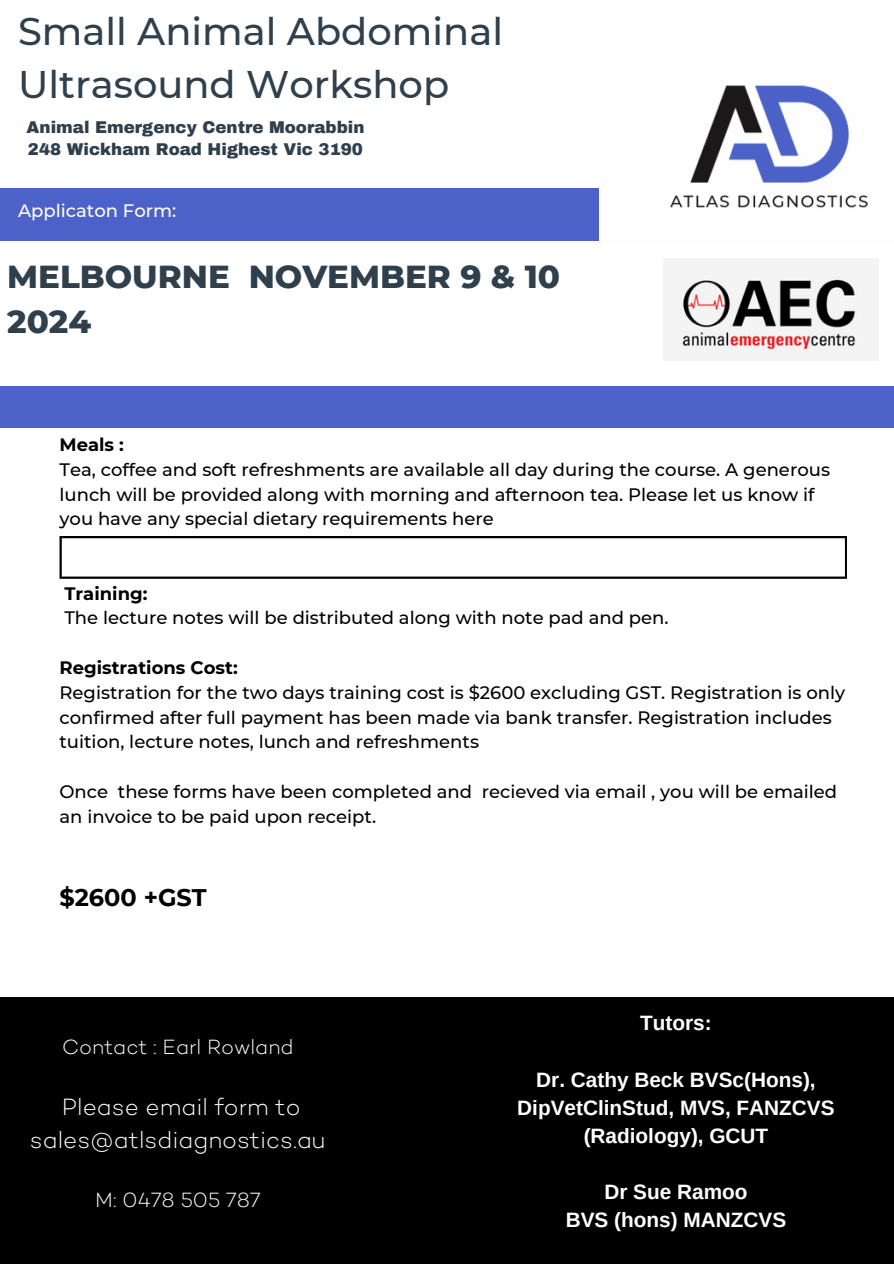
<style>
.page{position:relative;width:894px;height:1264px;background:#fff}
.page>*{position:absolute;margin:0;border:0;box-sizing:border-box;transform-origin:0 0}
.t1{font:500 38.4px/52.8px "Montserrat";color:#2f3f4c}
.t2{font:800 32.4px/45.2px "Montserrat";color:#2f3f4c}
.t3{font:24px/32.7px "Campton Light DEMO";color:#fff;text-align:center}
.t4{font:700 24px "Montserrat";color:#000}
.t5{font:21px "Campton Light DEMO";color:#fff}
.t6{font:700 20.7px/28.2px "Arimo";color:#fff;text-align:center}
.t7{font:500 18px/24.8px "Montserrat";color:#000}
.t8{font:700 18px "Montserrat";color:#000}
.t9{font:500 18px "Montserrat";color:#fff}
.t10{font:900 16.65px "Archivo";color:#2f3f4c}
</style>
<div class="page">
<div style="left:0;top:188px;width:646px;height:53px;background:#4c62c8"></div>
<div style="left:0;top:386px;width:893px;height:42px;background:#4c62c8"></div>
<div style="left:0;top:997px;width:893px;height:266px;background:#000"></div>
<img style="left:599px;top:85px;width:270px;height:156px">
<svg style="left:59px;top:536px;width:787px;height:43px"></svg>
<img style="left:663px;top:258px;width:214px;height:103px">
<p class="t1" style="left:18px;top:5px;width:486px">Small Animal Abdominal<br>Ultrasound Workshop</p>
<h6 class="t10" style="left:27px;top:118px;width:339px">Animal Emergency Centre Moorabbin</h6>
<h6 class="t10" style="left:28px;top:141px;width:336px">248 Wickham Road Highest Vic 3190</h6>
<p class="t9" style="left:18px;top:200px;width:160px">Applicaton Form:</p>
<h6 class="t2" style="left:7px;top:254px;width:554px">MELBOURNE NOVEMBER 9 &amp; 10<br>2024</h6>
<h2 class="t8" style="left:59px;top:433px;width:66px">Meals :</h2>
<p class="t7" style="left:59px;top:457px;width:771px">Tea, coffee and soft refreshments are available all day during the course. A generous lunch will be provided along with morning and afternoon tea. Please let us know if you have any special dietary requirements here</p>
<p class="t8" style="left:64px;top:582px;width:85px">Training:</p>
<p class="t7" style="left:64px;top:605px;width:605px">The lecture notes will be distributed along with note pad and pen.</p>
<h1 class="t8" style="left:59px;top:656px;width:180px">Registrations Cost:</h1>
<p class="t7" style="left:59px;top:680px;width:787px">Registration for the two days training cost is $2600 excluding GST. Registration is only confirmed after full payment has been made via bank transfer. Registration includes tuition, lecture notes, lunch and refreshments</p>
<p class="t7" style="left:59px;top:779px;width:779px">Once these forms have been completed and recieved via email , you will be emailed an invoice to be paid upon receipt.</p>
<p class="t4" style="left:59px;top:882px;width:149px">$2600 +GST</p>
<p class="t5" style="left:62px;top:1032px;width:233px">Contact : Earl Rowland</p>
<p class="t3" style="left:30px;top:1090px;width:297px">Please email form to sales@atlsdiagnostics.au</p>
<h3 class="t5" style="left:95px;top:1185px;width:167px">M: 0478 505 787</h3>
<p class="t6" style="left:640px;top:1008px;width:73px">Tutors:</p>
<h4 class="t6" style="left:517px;top:1065px;width:319px">Dr. Cathy Beck BVSc(Hons),<br>DipVetClinStud, MVS, FANZCVS (Radiology), GCUT</h4>
<h5 class="t6" style="left:565px;top:1177px;width:222px">Dr Sue Ramoo<br>BVS (hons) MANZCVS</h5>
</div>
